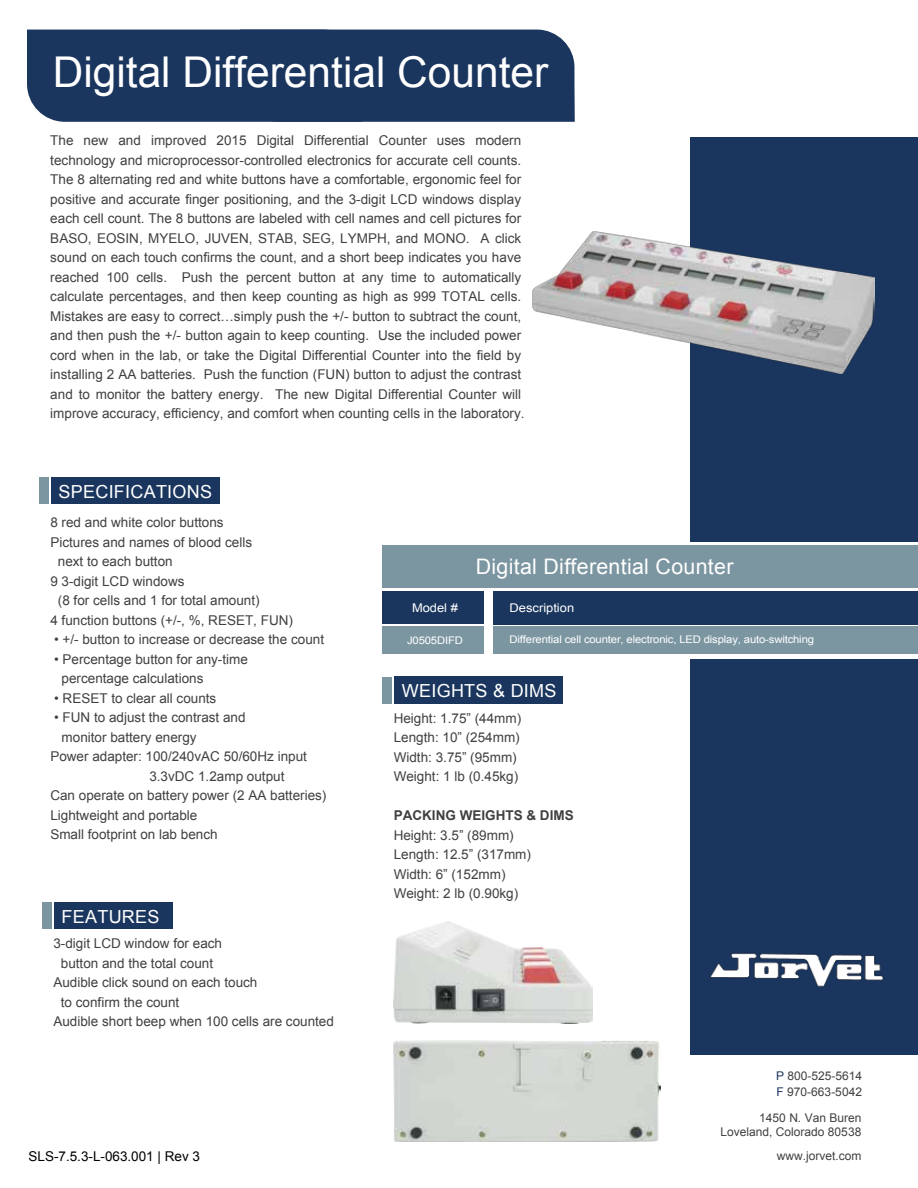
<style>
.page{position:relative;width:918px;height:1188px;background:#fff}
.page>*{position:absolute;margin:0;border:0;box-sizing:border-box;transform-origin:0 0}
.t1{font:42.45px "Arial";color:#fff}
.t2{font:21.45px "Arial";letter-spacing:.015em;color:#fff}
.t3{font:18px "Arial";letter-spacing:.015em;color:#fff}
.t4{font:13.5px/19.5px "Arial";color:#404041}
.t5{font:13.5px "Arial";color:#000}
.t6{font:700 13.5px "Arial";color:#404041}
.t7{font:12px/16.5px "Arial";color:#404041}
.t8{font:12px "Arial";color:#fff;scale:1.08 1}
.t9{font:10.5px "Arial";letter-spacing:-.015em;color:#fff;scale:1.08 1}
.s1{color:#1b365e}
</style>
<div class="page">
<div style="left:27px;top:30px;width:548px;height:92px;background:#1b365e"></div>
<div style="left:690px;top:659px;width:228px;height:395px;background:#1b365e"></div>
<div style="left:690px;top:137px;width:228px;height:405px;background:#1b365e"></div>
<div style="left:493px;top:591px;width:425px;height:33px;background:#1b365e"></div>
<div style="left:383px;top:591px;width:101px;height:33px;background:#1b365e"></div>
<div style="left:382px;top:546px;width:536px;height:42px;background:#7c96a1"></div>
<div style="left:493px;top:627px;width:425px;height:27px;background:#7c96a1"></div>
<div style="left:383px;top:627px;width:101px;height:27px;background:#7c96a1"></div>
<div style="left:51px;top:477px;width:168px;height:27px;background:#1b365e"></div>
<div style="left:39px;top:477px;width:9px;height:27px;background:#7c96a1"></div>
<div style="left:394px;top:677px;width:169px;height:27px;background:#1b365e"></div>
<div style="left:382px;top:677px;width:9px;height:27px;background:#7c96a1"></div>
<div style="left:54px;top:902px;width:118px;height:27px;background:#1b365e"></div>
<div style="left:42px;top:902px;width:9px;height:27px;background:#7c96a1"></div>
<img style="left:532px;top:231px;width:343px;height:143px">
<img style="left:394px;top:922px;width:198px;height:102px">
<img style="left:394px;top:1040px;width:266px;height:102px">
<img style="left:710px;top:953px;width:174px;height:34px">
<h1 class="t1" style="left:53px;top:44px;width:497px">Digital Differential Counter</h1>
<p class="t4" style="left:50px;top:131px;width:476px">The new and improved 2015 Digital Differential Counter uses modern technology and microprocessor-controlled electronics for accurate cell counts.<br>The 8 alternating red and white buttons have a comfortable, ergonomic feel for positive and accurate finger positioning, and the 3-digit LCD windows display each cell count. The 8 buttons are labeled with cell names and cell pictures for BASO, EOSIN, MYELO, JUVEN, STAB, SEG, LYMPH, and MONO. A click sound on each touch confirms the count, and a short beep indicates you have reached 100 cells. Push the percent button at any time to automatically calculate percentages, and then keep counting as high as 999 TOTAL cells.<br>Mistakes are easy to correct…simply push the +/- button to subtract the count, and then push the +/- button again to keep counting. Use the included power cord when in the lab, or take the Digital Differential Counter into the field by installing 2 AA batteries. Push the function (FUN) button to adjust the contrast and to monitor the battery energy. The new Digital Differential Counter will improve accuracy, efficiency, and comfort when counting cells in the laboratory.</p>
<h3 class="t3" style="left:59px;top:479px;width:155px">SPECIFICATIONS</h3>
<p class="t4" style="left:50px;top:513px;width:175px">8 red and white color buttons</p>
<p class="t4" style="left:50px;top:533px;width:203px">Pictures and names of blood cells</p>
<p class="t4" style="left:58px;top:552px;width:116px">next to each button</p>
<p class="t4" style="left:50px;top:572px;width:136px">9 3-digit LCD windows</p>
<p class="t4" style="left:58px;top:591px;width:203px">(8 for cells and 1 for total amount)</p>
<p class="t4" style="left:50px;top:611px;width:244px">4 function buttons (+/-, %, RESET, FUN)</p>
<p class="t4" style="left:54px;top:630px;width:271px">• +/- button to increase or decrease the count</p>
<p class="t4" style="left:62px;top:650px;width:188px;text-indent:-8px">• Percentage button for any-time percentage calculations</p>
<p class="t4" style="left:54px;top:689px;width:164px">• RESET to clear all counts</p>
<p class="t4" style="left:54px;top:708px;width:193px">• FUN to adjust the contrast and</p>
<p class="t4" style="left:62px;top:728px;width:137px">monitor battery energy</p>
<p class="t4" style="left:50px;top:747px;width:258px">Power adapter: 100/240vAC 50/60Hz input</p>
<p class="t4" style="left:149px;top:766px;width:137px">3.3vDC 1.2amp output</p>
<p class="t4" style="left:50px;top:786px;width:278px">Can operate on battery power (2 AA batteries)</p>
<p class="t4" style="left:50px;top:805px;width:149px">Lightweight and portable</p>
<p class="t4" style="left:50px;top:825px;width:169px">Small footprint on lab bench</p>
<h3 class="t3" style="left:62px;top:904px;width:99px">FEATURES</h3>
<p class="t4" style="left:53px;top:934px;width:170px">3-digit LCD window for each</p>
<p class="t4" style="left:61px;top:953px;width:154px">button and the total count</p>
<p class="t4" style="left:53px;top:973px;width:206px">Audible click sound on each touch</p>
<p class="t4" style="left:61px;top:992px;width:120px">to confirm the count</p>
<p class="t4" style="left:53px;top:1012px;width:282px">Audible short beep when 100 cells are counted</p>
<p class="t5" style="left:29px;top:1147px;width:173px">SLS-7.5.3-L-063.001 | Rev 3</p>
<h2 class="t2" style="left:476px;top:553px;width:259px">Digital Differential Counter</h2>
<p class="t8" style="left:412px;top:599px;width:44px">Model #</p>
<p class="t8" style="left:510px;top:599px;width:61px">Description</p>
<p class="t9" style="left:407px;top:634px;width:53px">J0505DIFD</p>
<p class="t9" style="left:510px;top:633px;width:283px">Differential cell counter, electronic, LED display, auto-switching</p>
<h3 class="t3" style="left:402px;top:679px;width:156px">WEIGHTS &amp; DIMS</h3>
<p class="t4" style="left:394px;top:708px;width:129px">Height: 1.75” (44mm)<br>Length: 10” (254mm)<br>Width: 3.75” (95mm)<br>Weight: 1 lb (0.45kg)</p>
<p class="t6" style="left:394px;top:807px;width:182px">PACKING WEIGHTS &amp; DIMS</p>
<p class="t4" style="left:394px;top:825px;width:139px">Height: 3.5” (89mm)<br>Length: 12.5” (317mm)<br>Width: 6” (152mm)<br>Weight: 2 lb (0.90kg)</p>
<p class="t7" style="left:776px;top:1067px;width:88px"><span class="s1">P</span> 800-525-5614<br><span class="s1">F</span> 970-663-5042</p>
<p class="t7" style="left:721px;top:1110px;width:142px;line-height:14.4px;text-align:right">1450 N. Van Buren<br>Loveland, Colorado 80538</p>
<p class="t7" style="left:777px;top:1148px;width:86px">www.jorvet.com</p>
</div>
